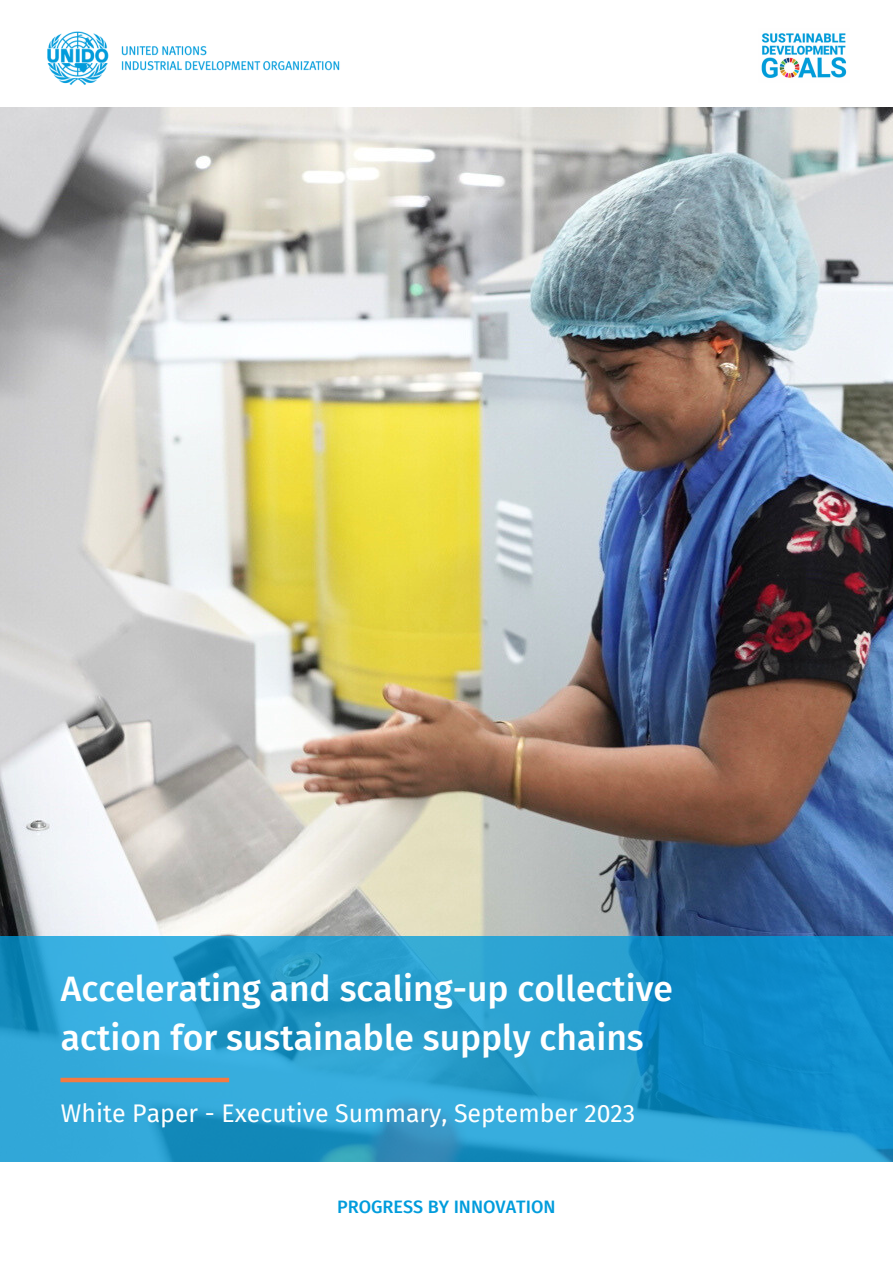
<style>
.page{position:relative;width:893px;height:1264px;background:#fff}
.page>*{position:absolute;margin:0;border:0;box-sizing:border-box;transform-origin:0 0}
.t1{font:500 35.4px/49.5px "Fira Sans";color:#fff}
.t2{font:24.9px "Fira Sans";color:#fff}
.t3{font:500 18px "Fira Sans";color:#009cdc}
</style>
<div class="page">
<img style="left:0;top:107px;width:892px;height:829px">
<svg style="left:0;top:936px;width:892px;height:225px;background:#259ccf"></svg>
<img style="left:47px;top:31px;width:293px;height:54px">
<img style="left:761px;top:33px;width:86px;height:45px">
<div style="left:60px;top:1077px;width:169px;height:5px;background:#f47a42"></div>
<p class="t1" style="left:61px;top:964px;width:613px">Accelerating and scaling-up collective action for sustainable supply chains</p>
<p class="t2" style="left:61px;top:1098px;width:576px">White Paper - Executive Summary, September 2023</p>
<p class="t3" style="left:337px;top:1195px;width:220px">PROGRESS BY INNOVATION</p>
</div>
